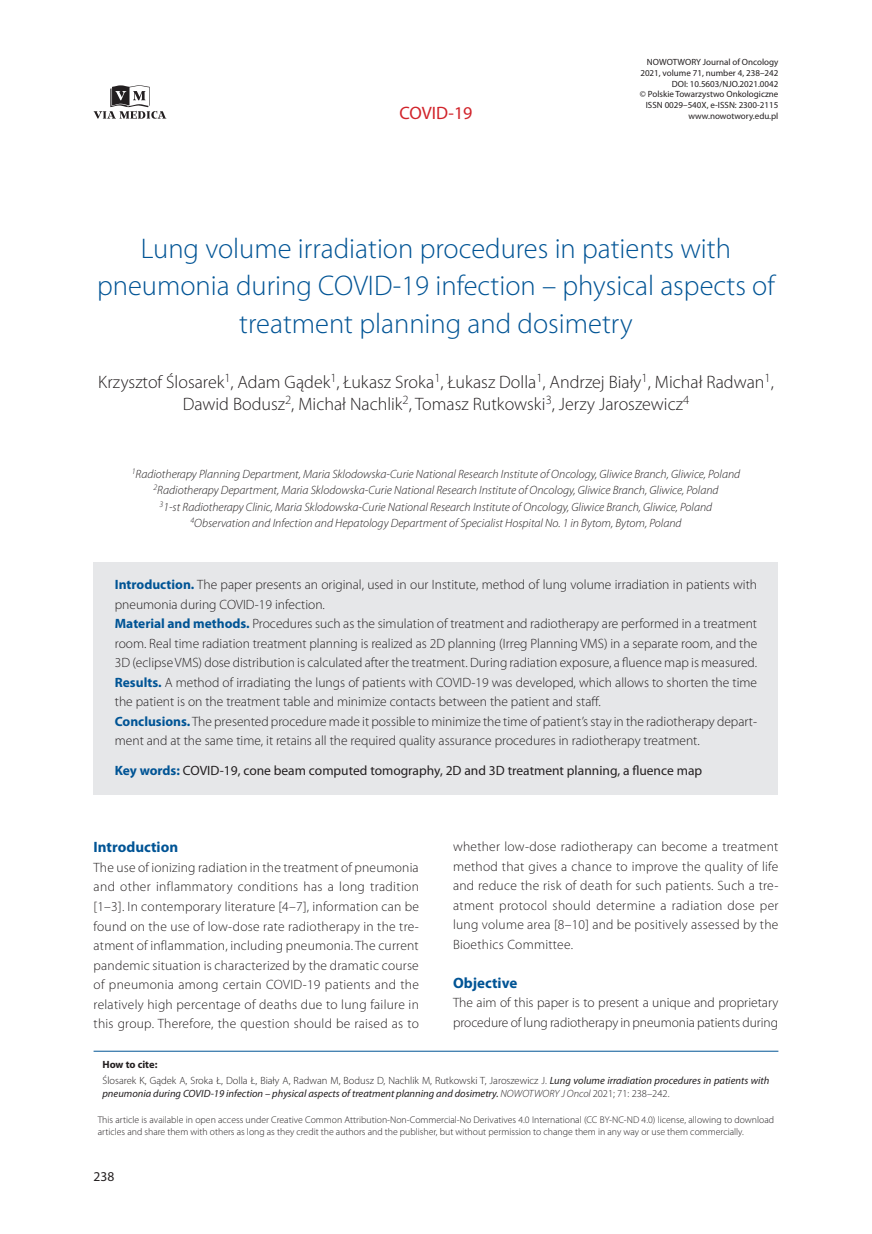
<style>
.page{position:relative;width:872px;height:1234px;background:#fff}
.page>*{position:absolute;margin:0;border:0;box-sizing:border-box;transform-origin:0 0}
._01_-_Tytuł_artykułu{font:300 28.5px/37.5px "Myriad Pro";color:#005495;text-align:center}
._02_-_Autor_artykułu{font:300 18px/21.6px "Myriad Pro";color:#231f20;text-align:center}
.t1{font:18px "Myriad Pro";color:#d1232a}
._07_-_Srodtytul_1{font:700 15px "Myriad Pro";color:#005495}
._04_-_Streszczenie{font:300 13.5px/19.5px "Myriad Pro";color:#231f20}
._08_-_Tekst_bez_wcie{font:300 13.5px/19.5px "Myriad Pro";letter-spacing:.005em;color:#231f20;text-align:justify}
._05_-_Streszczenie_s{font:13.5px "Myriad Pro";color:#231f20}
._00_-_Praca{font:italic 300 12px "Myriad Pro";color:#231f20}
._00_-_Praca_ostatnia{font:italic 300 12px "Myriad Pro";color:#231f20}
._05_-_Tekst_ramka{font:italic 10.5px/12.6px "Myriad Pro";color:#231f20}
._05_-_Tekst_ramka-2{font:700 10.5px "Myriad Pro";letter-spacing:-.005em;color:#231f20}
._05_-_Tekst_ramka-3{font:300 9.75px/11.7px "Myriad Pro";color:#231f20}
.t2{font:9px/10.8px "Myriad Pro";color:#231f20;text-align:right}
.s1{font-weight:700;color:#005495}
.s2{font-weight:300;font-style:normal}
.s3{font-weight:300}
</style>
<div class="page">
<svg style="left:94px;top:85px;width:72px;height:34px"></svg>
<div style="left:94px;top:562px;width:684px;height:58px;background:#e6e7e9"></div>
<div style="left:94px;top:601px;width:684px;height:78px;background:#e6e7e9"></div>
<div style="left:94px;top:659px;width:684px;height:59px;background:#e6e7e9"></div>
<div style="left:94px;top:698px;width:684px;height:59px;background:#e6e7e9"></div>
<div style="left:94px;top:755px;width:684px;height:39px;background:#e6e7e9"></div>
<hr style="left:94px;top:1050px;width:684px;height:1px;background:#005495">
<h2 class="t1" style="left:399px;top:102px;width:75px">COVID-19</h2>
<p class="t2" style="left:640px;top:56px;width:140px">NOWOTWORY Journal of Oncology<br>2021, volume 71, number 4, 238–242<br>DOI: 10.5603/NJO.2021.0042<br>© Polskie Towarzystwo Onkologiczne<br>ISSN 0029–540X, e-ISSN: 2300-2115 www.nowotwory.edu.pl</p>
<p class="_01_-_Tytuł_artykułu" style="left:97px;top:229px;width:679px">Lung volume irradiation procedures in patients with pneumonia during COVID-19 infection – physical aspects of treatment planning and dosimetry</p>
<p class="_02_-_Autor_artykułu" style="left:98px;top:371px;width:677px">Krzysztof Ślosarek<sup>1</sup>, Adam Gądek<sup>1</sup>, Łukasz Sroka<sup>1</sup>, Łukasz Dolla<sup>1</sup>, Andrzej Biały<sup>1</sup>, Michał Radwan<sup>1</sup>,<br>Dawid Bodusz<sup>2</sup>, Michał Nachlik<sup>2</sup>, Tomasz Rutkowski<sup>3</sup>, Jerzy Jaroszewicz<sup>4</sup></p>
<p class="_00_-_Praca" style="left:132px;top:466px;width:610px"><sup>1</sup>Radiotherapy Planning Department, Maria Sklodowska-Curie National Research Institute of Oncology, Gliwice Branch, Gliwice, Poland</p>
<p class="_00_-_Praca" style="left:153px;top:482px;width:567px"><sup>2</sup>Radiotherapy Department, Maria Sklodowska-Curie National Research Institute of Oncology, Gliwice Branch, Gliwice, Poland</p>
<p class="_00_-_Praca" style="left:160px;top:499px;width:554px"><sup>3</sup>1-st Radiotherapy Clinic, Maria Sklodowska-Curie National Research Institute of Oncology, Gliwice Branch, Gliwice, Poland</p>
<p class="_00_-_Praca_ostatnia" style="left:190px;top:515px;width:493px"><sup>4</sup>Observation and Infection and Hepatology Department of Specialist Hospital No. 1 in Bytom, Bytom, Poland</p>
<p class="_04_-_Streszczenie" style="left:115px;top:574px;width:644px"><span class="s1">Introduction.</span> The paper presents an original, used in our Institute, method of lung volume irradiation in patients with pneumonia during COVID-19 infection.</p>
<p class="_04_-_Streszczenie" style="left:115px;top:613px;width:644px;text-align:justify"><span class="s1">Material and methods.</span> Procedures such as the simulation of treatment and radiotherapy are performed in a treatment room. Real time radiation treatment planning is realized as 2D planning (Irreg Planning VMS) in a separate room, and the 3D (eclipse VMS) dose distribution is calculated after the treatment. During radiation exposure, a fluence map is measured.</p>
<p class="_04_-_Streszczenie" style="left:115px;top:672px;width:644px"><span class="s1">Results.</span> A method of irradiating the lungs of patients with COVID-19 was developed, which allows to shorten the time the patient is on the treatment table and minimize contacts between the patient and staff.</p>
<p class="_04_-_Streszczenie" style="left:115px;top:711px;width:644px"><span class="s1">Conclusions.</span> The presented procedure made it possible to minimize the time of patient’s stay in the radiotherapy depart&shy;ment and at the same time, it retains all the required quality assurance procedures in radiotherapy treatment.</p>
<p class="_05_-_Streszczenie_s" style="left:115px;top:761px;width:589px"><span class="s1">Key words:</span> COVID-19, cone beam computed tomography, 2D and 3D treatment planning, a fluence map</p>
<p class="_07_-_Srodtytul_1" style="left:94px;top:837px;width:86px">Introduction</p>
<p class="_08_-_Tekst_bez_wcie" style="left:94px;top:857px;width:327px">The use of ionizing radiation in the treatment of pneumonia and other inflammatory conditions has a long tradition [1–3]. In contemporary literature [4–7], information can be found on the use of low-dose rate radiotherapy in the tre&shy;atment of inflammation, including pneumonia. The current pandemic situation is characterized by the dramatic course of pneumonia among certain COVID-19 patients and the relatively high percentage of deaths due to lung failure in this group. Therefore, the question should be raised as to</p>
<p class="_08_-_Tekst_bez_wcie" style="left:453px;top:836px;width:327px">whether low-dose radiotherapy can become a treatment method that gives a chance to improve the quality of life and reduce the risk of death for such patients. Such a tre&shy;atment protocol should determine a radiation dose per lung volume area [8–10] and be positively assessed by the Bioethics Committee.</p>
<p class="_07_-_Srodtytul_1" style="left:453px;top:972px;width:66px">Objective</p>
<p class="_08_-_Tekst_bez_wcie" style="left:453px;top:992px;width:327px">The aim of this paper is to present a unique and proprietary procedure of lung radiotherapy in pneumonia patients during</p>
<p class="_05_-_Tekst_ramka-2" style="left:102px;top:1056px;width:56px">How to cite:</p>
<p class="_05_-_Tekst_ramka" style="left:102px;top:1074px;width:668px"><span class="s2">Ślosarek K, Gądek A, Sroka Ł, Dolla Ł, Biały A, Radwan M, Bodusz D, Nachlik M, Rutkowski T, Jaroszewicz J.</span> Lung volume irradiation procedures in patients with pneumonia during COVID-19 infection – physical aspects of treatment planning and dosimetry. <span class="s3">NOWOTWORY J Oncol</span> <span class="s2">2021; 71: 238–242.</span></p>
<p class="_05_-_Tekst_ramka-3" style="left:98px;top:1113px;width:678px">This article is available in open access under Creative Common Attribution-Non-Commercial-No Derivatives 4.0 International (CC BY-NC-ND 4.0) license, allowing to download articles and share them with others as long as they credit the authors and the publisher, but without permission to change them in any way or use them commercially.</p>
<p class="_05_-_Streszczenie_s" style="left:94px;top:1168px;width:22px">238</p>
</div>
